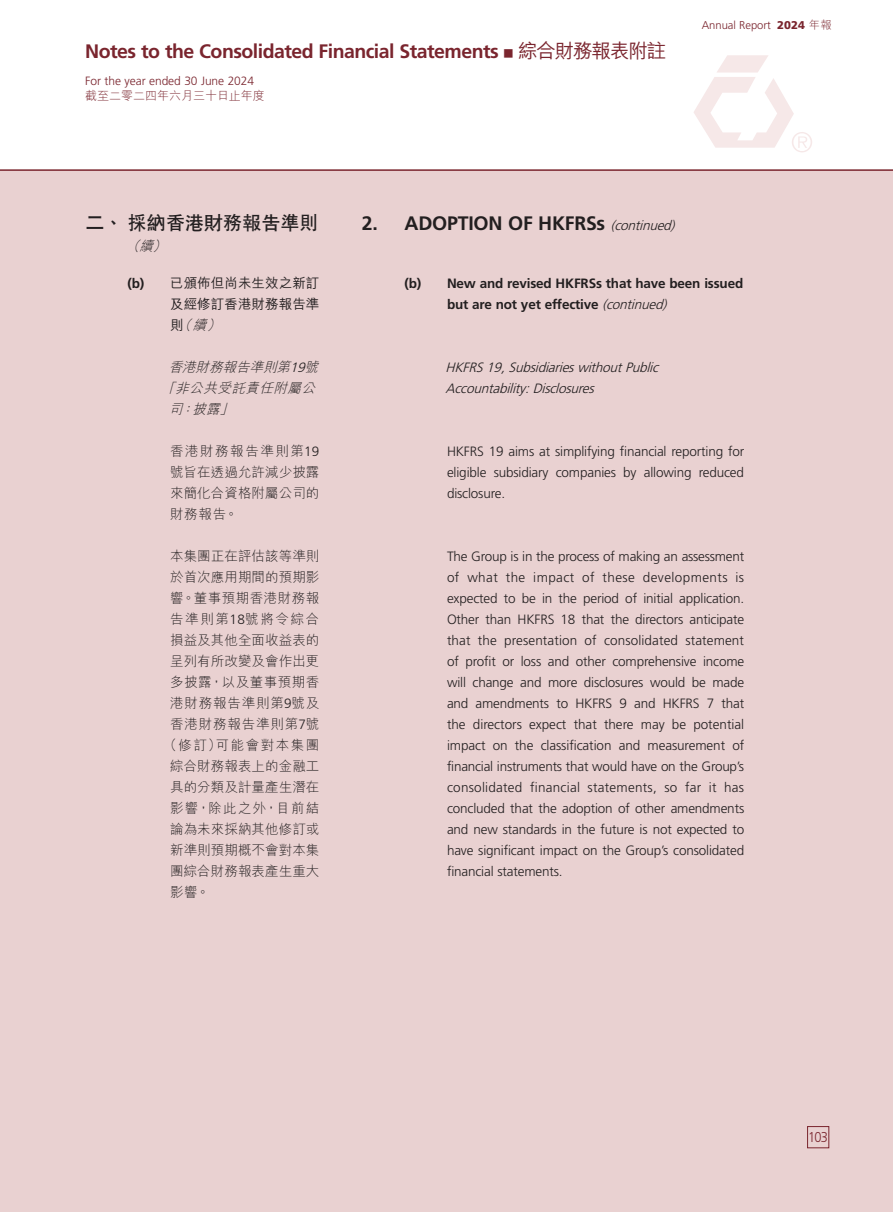
<style>
.page{position:relative;width:893px;height:1212px;background:#fff}
.page>*{position:absolute;margin:0;border:0;box-sizing:border-box;transform-origin:0 0}
.t1{font:700 19.5px "Frutiger LT Std";letter-spacing:-.025em;color:#7a252e}
.Heading_1{font:700 19.5px "Frutiger LT Std";letter-spacing:-.01em;color:#231f20}
.C_Heading_1{font:700 19.5px "C Hei 2 HK";letter-spacing:-.02em;color:#231f20}
.t2{font:300 14.25px "Frutiger LT Std";color:#7a252e;scale:.9 1}
.Body_Text{font:300 13.5px/21px "Frutiger LT Std";letter-spacing:-.01em;color:#231f20;text-align:justify}
.C_Body_Text{font:300 13.5px/21px "M Hei HK";letter-spacing:.005em;color:#231f20;text-align:justify}
.Heading_2{font:700 13.5px/21px "Frutiger LT Std";letter-spacing:-.01em;color:#231f20}
.Heading_3{font:italic 300 13.5px/21px "Frutiger LT Std";color:#231f20}
.C_Heading_2{font:500 13.5px/21px "M Hei HK";letter-spacing:.005em;color:#231f20;text-align:justify}
.C_Heading_3{font:italic 300 13.5px "M Hei HK";color:#231f20}
.C_Body_Text-2{font:300 13.5px "M Hei HK";letter-spacing:.04em;color:#231f20}
.C_Body_Text-3{font:300 13.5px "M Hei HK";letter-spacing:.065em;color:#231f20}
.C_Body_Text-4{font:300 13.5px "M Hei HK";letter-spacing:.125em;color:#231f20}
.C_Body_Text-5{font:300 13.5px "M Hei HK";letter-spacing:.11em;color:#231f20}
.C_Body_Text-6{font:300 13.5px "M Hei HK";letter-spacing:.09em;color:#231f20}
.C_Heading_1-2{font:italic 300 13.5px "M Hei HK";color:#231f20}
.t3{font:300 12px "Frutiger LT Std";letter-spacing:-.005em;color:#7a252e}
.t4{font:300 12px "M Hei HK";color:#7a252e}
.t5{font:300 11.25px "Frutiger LT Std";letter-spacing:-.005em;color:#7a252e}
.s1{font-family:"M Hei HK";font-weight:500;font-size:12px}
.s2{font-family:"M Hei HK";font-weight:500}
.s3{font-weight:900}
.s4{font-family:"M Hei HK"}
.s5{font-family:"Frutiger LT Std";font-weight:700}
.s6{font-weight:300;font-style:italic}
.s7{font-family:"Frutiger LT Std"}
.s8{font-weight:300;font-style:italic;font-size:13.5px}
</style>
<div class="page">
<div style="left:0;top:170px;width:893px;height:1042px;background:#e9d1d1"></div>
<svg style="left:694px;top:55px;width:118px;height:97px"></svg>
<hr style="left:0;top:169px;width:893px;height:2px;background:#7a252e">
<div style="left:807px;top:1126px;width:22px;height:22px;border:1px solid #7a252e"></div>
<h1 class="t1" style="left:85px;top:40px;width:583px">Notes to the Consolidated Financial Statements <span class="s1">■</span> <span class="s2">綜合財務報表附註</span></h1>
<p class="t3" style="left:85px;top:74px;width:170px">For the year ended 30 June 2024</p>
<p class="t4" style="left:85px;top:89px;width:181px">截至二零二四年六月三十日止年度</p>
<p class="t5" style="left:702px;top:19px;width:132px">Annual Report <span class="s3">2024</span> <span class="s4">年報</span></p>
<p class="C_Heading_1" style="left:85px;top:213px;width:235px">二、採納香港財務報告準則</p>
<p class="C_Heading_1-2" style="left:126px;top:239px;width:45px">（續）</p>
<p class="C_Heading_2" style="left:170px;top:272px;width:151px;text-indent:-43px"><span class="s5">(b)</span> 已頒佈但尚未生效之新訂及經修訂香港財務報告準則<span class="s6">（續）</span></p>
<p class="C_Heading_3" style="left:169px;top:360px;width:154px">香港財務報告準則第<span class="s7">19</span>號</p>
<p class="C_Heading_3" style="left:162px;top:381px;width:158px">「非公共受託責任附屬公</p>
<p class="C_Heading_3" style="left:169px;top:402px;width:69px">司：披露」</p>
<p class="C_Body_Text" style="left:170px;top:441px;width:151px">香港財務報告準則第<span class="s7">19</span>號旨在透過允許減少披露來簡化合資格附屬公司的財務報告。</p>
<p class="C_Body_Text" style="left:170px;top:546px;width:151px">本集團正在評估該等準則</p>
<p class="C_Body_Text" style="left:170px;top:567px;width:151px">於首次應用期間的預期影</p>
<p class="C_Body_Text-2" style="left:170px;top:591px;width:151px">響。董事預期香港財務報</p>
<p class="C_Body_Text-4" style="left:170px;top:612px;width:151px">告準則第<span class="s7">18</span>號將令綜合</p>
<p class="C_Body_Text" style="left:170px;top:630px;width:151px">損益及其他全面收益表的</p>
<p class="C_Body_Text" style="left:170px;top:651px;width:151px">呈列有所改變及會作出更</p>
<p class="C_Body_Text-2" style="left:170px;top:675px;width:151px">多披露，以及董事預期香</p>
<p class="C_Body_Text-3" style="left:170px;top:696px;width:151px">港財務報告準則第<span class="s7">9</span>號及</p>
<p class="C_Body_Text-3" style="left:170px;top:717px;width:151px">香港財務報告準則第<span class="s7">7</span>號</p>
<p class="C_Body_Text-5" style="left:163px;top:738px;width:158px">（修訂）可能會對本集團</p>
<p class="C_Body_Text" style="left:170px;top:756px;width:151px">綜合財務報表上的金融工</p>
<p class="C_Body_Text" style="left:170px;top:777px;width:151px">具的分類及計量產生潛在</p>
<p class="C_Body_Text-6" style="left:170px;top:801px;width:151px">影響，除此之外，目前結</p>
<p class="C_Body_Text" style="left:170px;top:819px;width:151px">論為未來採納其他修訂或</p>
<p class="C_Body_Text" style="left:170px;top:840px;width:151px">新準則預期概不會對本集</p>
<p class="C_Body_Text" style="left:170px;top:861px;width:151px">團綜合財務報表產生重大</p>
<p class="C_Body_Text" style="left:170px;top:882px;width:41px">影響。</p>
<p class="Heading_1" style="left:362px;top:212px;width:318px">2. ADOPTION OF HKFRSs <span class="s8">(continued)</span></p>
<p class="Heading_2" style="left:447px;top:273px;width:298px;text-indent:-43px">(b) New and revised HKFRSs that have been issued but are not yet effective <span class="s6">(continued)</span></p>
<p class="Heading_3" style="left:446px;top:357px;width:218px">HKFRS19,SubsidiarieswithoutPublic<br>Accountability:Disclosures</p>
<p class="Body_Text" style="left:447px;top:441px;width:299px">HKFRS 19 aims at simplifying financial reporting for eligible subsidiary companies by allowing reduced disclosure.</p>
<p class="Body_Text" style="left:447px;top:546px;width:299px">The Group is in the process of making an assessment of what the impact of these developments is expected to be in the period of initial application.<br>Other than HKFRS 18 that the directors anticipate that the presentation of consolidated statement of profit or loss and other comprehensive income will change and more disclosures would be made and amendments to HKFRS 9 and HKFRS 7 that the directors expect that there may be potential impact on the classification and measurement of financial instruments that would have on the Group’s consolidated financial statements, so far it has concluded that the adoption of other amendments and new standards in the future is not expected to have significant impact on the Group’s consolidated financial statements.</p>
<p class="t2" style="left:808px;top:1129px;width:24px">103</p>
</div>
